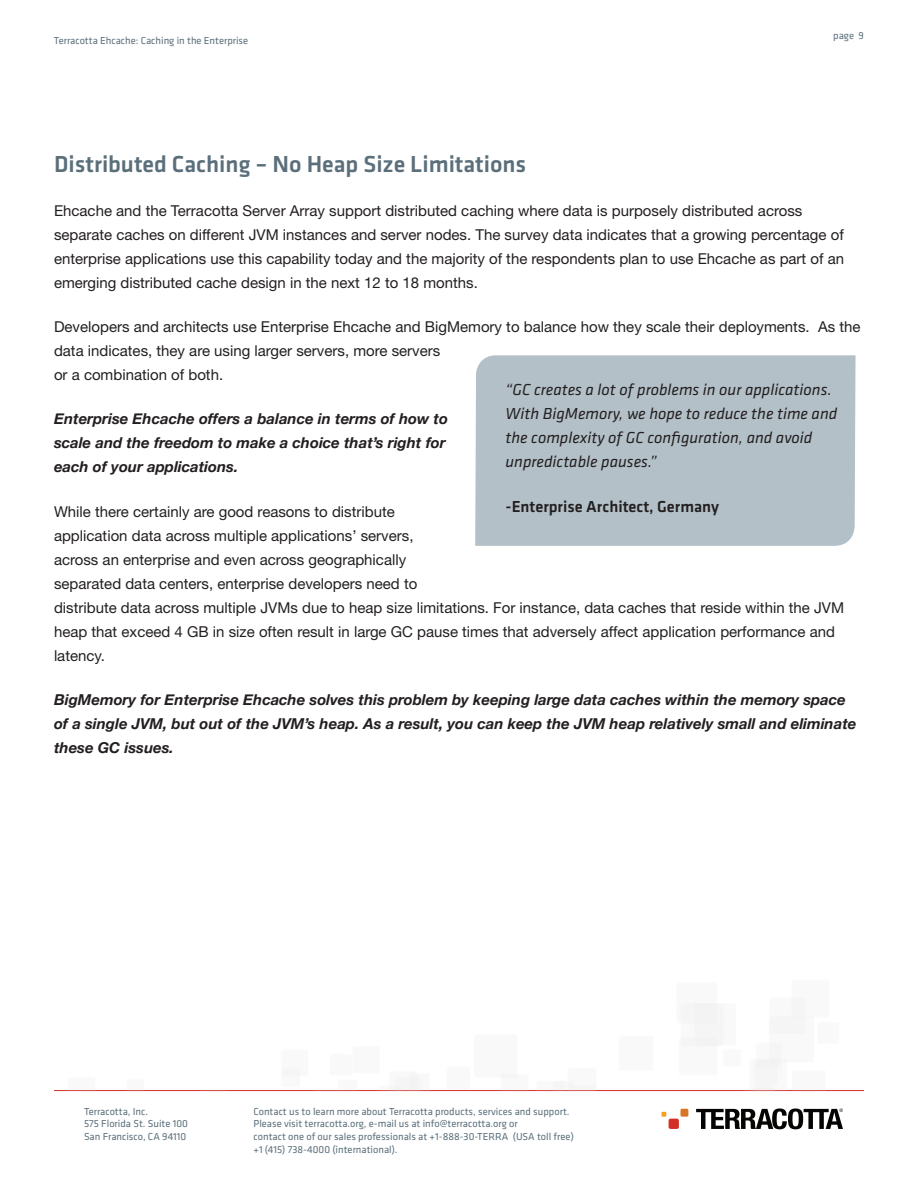
<style>
.page{position:relative;width:918px;height:1188px;background:#fff}
.page>*{position:absolute;margin:0;border:0;box-sizing:border-box;transform-origin:0 0}
.t1{font:500 24px "Klavika";color:#5b6f7b}
.t2{font:italic 16.5px/24px "Klavika";color:#231f20}
.t3{font:500 16.5px "Klavika";color:#231f20}
.t4{font:15px/24px "Helvetica Neue LT Std";color:#231f20}
.t5{font:italic 700 15px/24px "Helvetica Neue";color:#231f20}
.t6{font:10.5px/12.6px "Klavika";color:#5b6f7b}
</style>
<div class="page">
<hr style="left:54px;top:1090px;width:810px;height:1px;background:#d53027">
<div style="left:680px;top:1109px;width:8px;height:8px;background:#d97527;border-radius:2px"></div>
<div style="left:669px;top:1119px;width:10px;height:10px;background:#d42f27;border-radius:2px"></div>
<svg style="left:662px;top:1112px;width:4px;height:5px"></svg>
<svg style="left:696px;top:1108px;width:147px;height:21px"></svg>
<div style="left:475px;top:355px;width:381px;height:191px;background:#b3c0c8"></div>
<p class="t6" style="left:54px;top:34px;width:196px">Terracotta Ehcache: Caching in the Enterprise</p>
<p class="t6" style="left:833px;top:29px;width:32px">page 9</p>
<h1 class="t1" style="left:54px;top:147px;width:474px">Distributed Caching – No Heap Size Limitations</h1>
<p class="t4" style="left:54px;top:198px;width:792px">Ehcache and the Terracotta Server Array support distributed caching where data is purposely distributed across separate caches on different JVM instances and server nodes. The survey data indicates that a growing percentage of enterprise applications use this capability today and the majority of the respondents plan to use Ehcache as part of an emerging distributed cache design in the next 12 to 18 months.</p>
<p class="t4" style="left:54px;top:315px;width:808px">Developers and architects use Enterprise Ehcache and BigMemory to balance how they scale their deployments. As the data indicates, they are using larger servers, more servers<br>or a combination of both.</p>
<p class="t5" style="left:54px;top:407px;width:395px">Enterprise Ehcache offers a balance in terms of how to scale and the freedom to make a choice that’s right for each of your applications.</p>
<p class="t4" style="left:54px;top:499px;width:792px">While there certainly are good reasons to distribute<br>application data across multiple applications’ servers,<br>across an enterprise and even across geographically<br>separated data centers, enterprise developers need to<br>distribute data across multiple JVMs due to heap size limitations. For instance, data caches that reside within the JVM heap that exceed 4 GB in size often result in large GC pause times that adversely affect application performance and latency.</p>
<p class="t5" style="left:54px;top:687px;width:804px">BigMemory for Enterprise Ehcache solves this problem by keeping large data caches within the memory space of a single JVM, but out of the JVM’s heap. As a result, you can keep the JVM heap relatively small and eliminate these GC issues.</p>
<p class="t2" style="left:506px;top:378px;width:333px">“GC creates a lot of problems in our applications.<br>With BigMemory, we hope to reduce the time and the complexity of GC configuration, and avoid unpredictable pauses.”</p>
<p class="t3" style="left:506px;top:495px;width:215px">-Enterprise Architect, Germany</p>
<p class="t6" style="left:84px;top:1105px;width:106px">Terracotta, Inc.<br>575 Florida St. Suite 100<br>San Francisco, CA 94110</p>
<p class="t6" style="left:254px;top:1105px;width:322px">Contact us to learn more about Terracotta products, services and support.<br>Please visit terracotta.org, e-mail us at info@terracotta.org or<br>contact one of our sales professionals at +1-888-30-TERRA (USA toll free) +1 (415) 738-4000 (international).</p>
</div>
